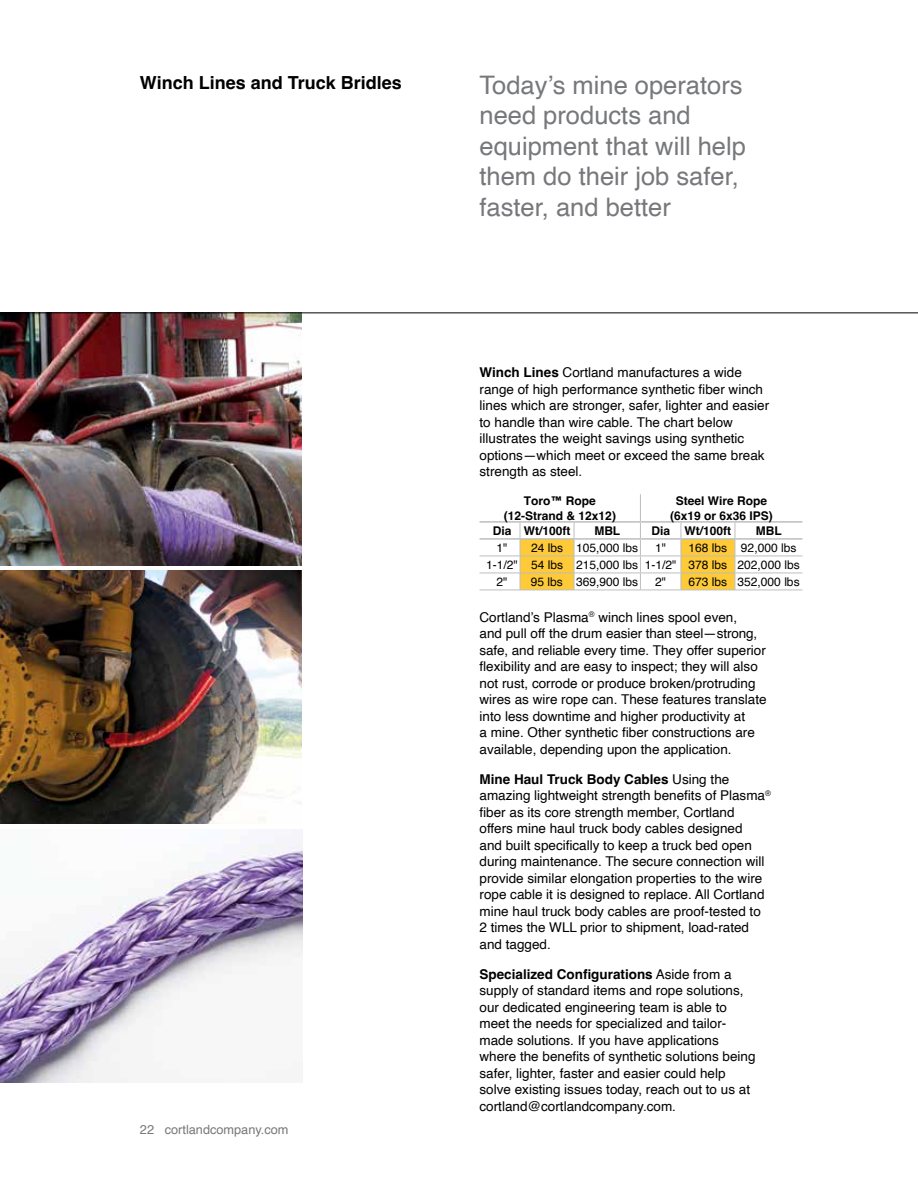
<style>
.page{position:relative;width:918px;height:1188px;background:#fff}
.page>*{position:absolute;margin:0;border:0;box-sizing:border-box;transform-origin:0 0}
.t1{font:25.5px/30.6px "Helvetica";color:#77787b}
.t2{font:700 18px "Helvetica";color:#000}
.t3{font:13.5px/16.5px "Helvetica";color:#000}
.t4{font:12.75px "Helvetica";color:#77787b}
.t5{font:12px "Helvetica";color:#000}
.t6{font:700 12px/14.4px "Helvetica";color:#000;text-align:center}
.s1{font-weight:700}
</style>
<div class="page">
<img style="left:0;top:313px;width:301px;height:252px">
<img style="left:0;top:571px;width:301px;height:253px">
<img style="left:0;top:829px;width:302px;height:254px">
<hr style="left:0;top:312px;width:918px;height:1px;background:#000">
<hr style="left:480px;top:556px;width:40px;height:1px;background:#bcbec0">
<hr style="left:735px;top:556px;width:67px;height:1px;background:#bcbec0">
<hr style="left:480px;top:573px;width:40px;height:1px;background:#bcbec0">
<hr style="left:735px;top:573px;width:67px;height:1px;background:#bcbec0">
<svg style="left:520px;top:494px;width:216px;height:96px"></svg>
<hr style="left:480px;top:590px;width:40px;height:1px;background:#bcbec0">
<hr style="left:520px;top:590px;width:54px;height:1px;background:#bcbec0">
<hr style="left:574px;top:590px;width:66px;height:1px;background:#bcbec0">
<hr style="left:640px;top:590px;width:41px;height:1px;background:#bcbec0">
<hr style="left:681px;top:590px;width:54px;height:1px;background:#bcbec0">
<hr style="left:735px;top:590px;width:67px;height:1px;background:#bcbec0">
<hr style="left:480px;top:521px;width:40px;height:2px;background:#bcbec0">
<hr style="left:520px;top:521px;width:54px;height:2px;background:#bcbec0">
<hr style="left:574px;top:521px;width:66px;height:2px;background:#bcbec0">
<hr style="left:640px;top:521px;width:41px;height:2px;background:#bcbec0">
<hr style="left:681px;top:521px;width:54px;height:2px;background:#bcbec0">
<hr style="left:735px;top:521px;width:67px;height:2px;background:#bcbec0">
<hr style="left:480px;top:538px;width:40px;height:2px;background:#bcbec0">
<hr style="left:520px;top:538px;width:54px;height:2px;background:#bcbec0">
<hr style="left:574px;top:538px;width:66px;height:2px;background:#bcbec0">
<hr style="left:640px;top:538px;width:41px;height:2px;background:#bcbec0">
<hr style="left:681px;top:538px;width:54px;height:2px;background:#bcbec0">
<hr style="left:735px;top:538px;width:67px;height:2px;background:#bcbec0">
<h2 class="t2" style="left:140px;top:72px;width:263px">Winch Lines and Truck Bridles</h2>
<h1 class="t1" style="left:480px;top:70px;width:268px">Today’s mine operators need products and equipment that will help them do their job safer, faster, and better</h1>
<p class="t3" style="left:480px;top:365px;width:291px"><span class="s1">Winch Lines</span> Cortland manufactures a wide range of high performance synthetic fiber winch lines which are stronger, safer, lighter and easier to handle than wire cable. The chart below illustrates the weight savings using synthetic options—which meet or exceed the same break strength as steel.</p>
<p class="t6" style="left:504px;top:495px;width:114px">Toro™ Rope (12-Strand &amp; 12x12)</p>
<p class="t6" style="left:670px;top:495px;width:104px">Steel Wire Rope (6x19 or 6x36 IPS)</p>
<p class="t6" style="left:493px;top:525px;width:79px">Dia Wt/100ft</p>
<p class="t6" style="left:594px;top:525px;width:27px">MBL</p>
<p class="t6" style="left:651px;top:525px;width:81px">Dia Wt/100ft</p>
<p class="t6" style="left:756px;top:525px;width:27px">MBL</p>
<p class="t5" style="left:497px;top:538px;width:12px">1"</p>
<p class="t5" style="left:531px;top:538px;width:109px">24 lbs 105,000 lbs</p>
<p class="t5" style="left:655px;top:538px;width:12px">1"</p>
<p class="t5" style="left:689px;top:538px;width:109px">168 lbs 92,000 lbs</p>
<p class="t5" style="left:486px;top:555px;width:315px">1-1/2" 54 lbs 215,000 lbs 1-1/2" 378 lbs 202,000 lbs</p>
<p class="t5" style="left:497px;top:572px;width:12px">2"</p>
<p class="t5" style="left:531px;top:572px;width:109px">95 lbs 369,900 lbs</p>
<p class="t5" style="left:655px;top:572px;width:12px">2"</p>
<p class="t5" style="left:689px;top:572px;width:113px">673 lbs 352,000 lbs</p>
<p class="t4" style="left:140px;top:1119px;width:150px">22 cortlandcompany.com</p>
<p class="t3" style="left:480px;top:609px;width:289px">Cortland’s Plasma<sup>®</sup> winch lines spool even,<br>and pull off the drum easier than steel—strong, safe, and reliable every time. They offer superior flexibility and are easy to inspect; they will also not rust, corrode or produce broken/protruding wires as wire rope can. These features translate into less downtime and higher productivity at<br>a mine. Other synthetic fiber constructions are available, depending upon the application.</p>
<p class="t3" style="left:480px;top:771px;width:293px"><span class="s1">Mine Haul Truck Body Cables</span> Using the amazing lightweight strength benefits of Plasma<sup>® </sup>fiber as its core strength member, Cortland offers mine haul truck body cables designed<br>and built specifically to keep a truck bed open during maintenance. The secure connection will provide similar elongation properties to the wire rope cable it is designed to replace. All Cortland mine haul truck body cables are proof-tested to 2 times the WLL prior to shipment, load-rated and tagged.</p>
<p class="t3" style="left:480px;top:966px;width:278px"><span class="s1">Specialized Configurations</span> Aside from a supply of standard items and rope solutions, our dedicated engineering team is able to meet the needs for specialized and tailor&shy;made solutions. If you have applications where the benefits of synthetic solutions being safer, lighter, faster and easier could help solve existing issues today, reach out to us at cortland@cortlandcompany.com.</p>
</div>
